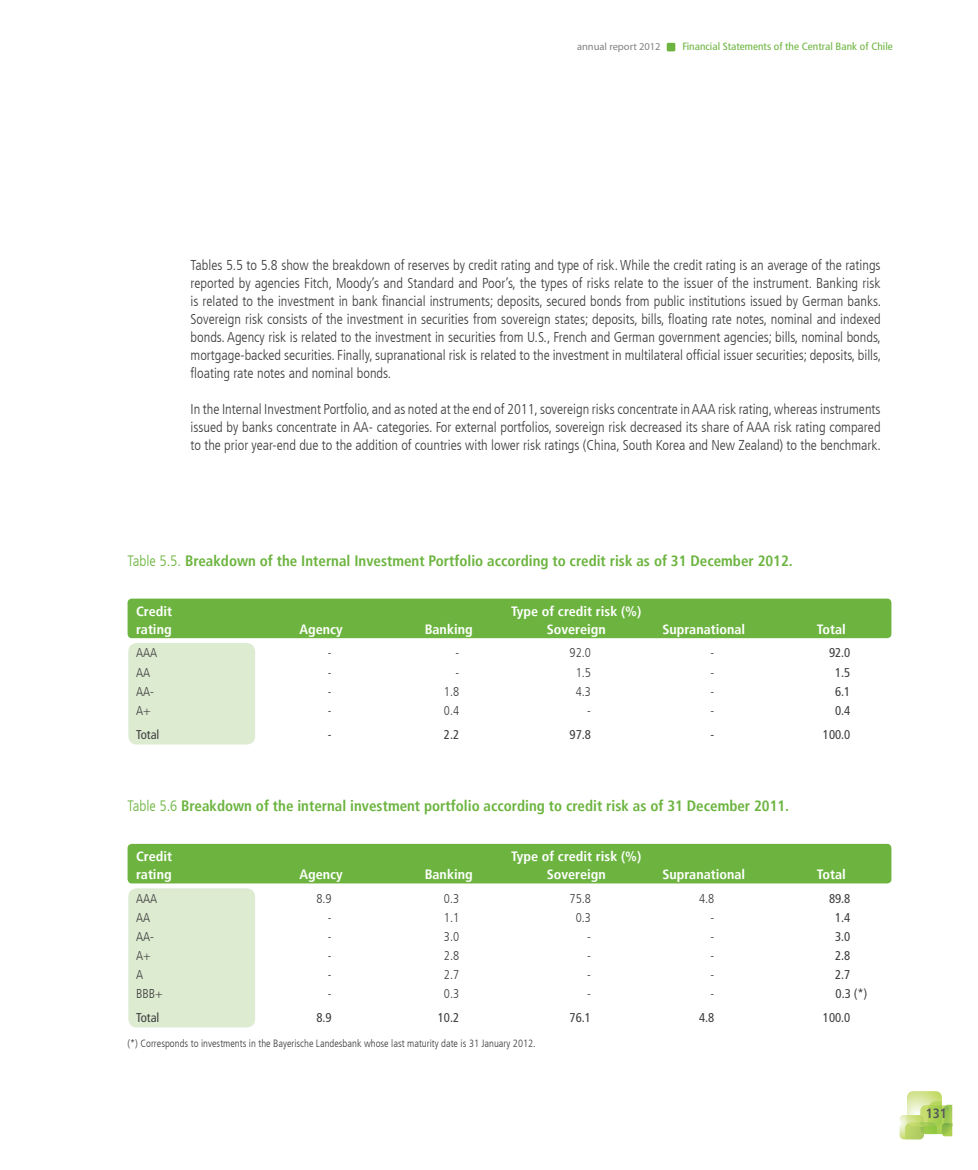
<style>
.page{position:relative;width:978px;height:1170px;background:#fff}
.page>*{position:absolute;margin:0;border:0;box-sizing:border-box;transform-origin:0 0}
.t1{font:700 condensed 15px "Frutiger LT";color:#6cb43f}
.t2{font:300 condensed 14.25px/18px "Frutiger LT";color:#3e3e3f;text-align:justify}
.t3{font:700 condensed 13.5px "Frutiger LT";color:#fff;scale:1.05 1}
.t4{font:700 condensed 13.5px "Frutiger LT";color:#57585a}
.t5{font:300 condensed 12.75px "Frutiger LT";color:#3e3e3f}
.t6{font:condensed 12.75px "Frutiger LT";color:#3e3e3f}
.t7{font:300 condensed 10.5px "Frutiger LT";color:#3e3e3f}
.t8{font:condensed 10.5px "Frutiger LT";color:#6cb43f;scale:1.08 1}
.t9{font:10.5px "Myriad Pro";color:#808285}
.s1{font-weight:300}
</style>
<div class="page">
<svg style="left:900px;top:1091px;width:52px;height:48px"></svg>
<div style="left:667px;top:43px;width:8px;height:8px;background:#6cb43f;border-radius:2px"></div>
<div style="left:128px;top:643px;width:127px;height:101px;background:#ddebd1;border-radius:9px"></div>
<div style="left:128px;top:598px;width:763px;height:40px;background:#6cb43f;border-radius:4px"></div>
<div style="left:128px;top:888px;width:127px;height:139px;background:#ddebd1;border-radius:9px"></div>
<div style="left:128px;top:843px;width:763px;height:40px;background:#6cb43f;border-radius:4px"></div>
<p class="t9" style="left:577px;top:40px;width:85px">annual report 2012</p>
<p class="t8" style="left:682px;top:41px;width:196px">Financial Statements of the Central Bank of Chile</p>
<p class="t2" style="left:191px;top:256px;width:692px">Tables 5.5 to 5.8 show the breakdown of reserves by credit rating and type of risk. While the credit rating is an average of the ratings reported by agencies Fitch, Moody’s and Standard and Poor’s, the types of risks relate to the issuer of the instrument. Banking risk is related to the investment in bank financial instruments; deposits, secured bonds from public institutions issued by German banks.<br>Sovereign risk consists of the investment in securities from sovereign states; deposits, bills, floating rate notes, nominal and indexed bonds. Agency risk is related to the investment in securities from U.S., French and German government agencies; bills, nominal bonds, mortgage-backed securities. Finally, supranational risk is related to the investment in multilateral official issuer securities; deposits, bills, floating rate notes and nominal bonds.</p>
<p class="t2" style="left:191px;top:400px;width:692px">In the Internal Investment Portfolio, and as noted at the end of 2011, sovereign risks concentrate in AAA risk rating, whereas instruments issued by banks concentrate in AA- categories. For external portfolios, sovereign risk decreased its share of AAA risk rating compared to the prior year-end due to the addition of countries with lower risk ratings (China, South Korea and New Zealand) to the benchmark.</p>
<p class="t1" style="left:128px;top:552px;width:667px"><span class="s1">Table 5.5.</span> Breakdown of the Internal Investment Portfolio according to credit risk as of 31 December 2012.</p>
<p class="t3" style="left:136px;top:603px;width:36px">Credit</p>
<p class="t3" style="left:511px;top:603px;width:125px">Type of credit risk (%)</p>
<p class="t3" style="left:136px;top:621px;width:35px">rating</p>
<p class="t3" style="left:299px;top:621px;width:43px">Agency</p>
<p class="t3" style="left:425px;top:621px;width:47px">Banking</p>
<p class="t3" style="left:547px;top:621px;width:58px">Sovereign</p>
<p class="t3" style="left:662px;top:621px;width:80px">Supranational</p>
<p class="t3" style="left:817px;top:621px;width:29px">Total</p>
<p class="t5" style="left:136px;top:645px;width:23px">AAA</p>
<p class="t5" style="left:328px;top:645px;width:5px">-</p>
<p class="t5" style="left:455px;top:645px;width:5px">-</p>
<p class="t5" style="left:570px;top:645px;width:23px">92.0</p>
<p class="t5" style="left:711px;top:645px;width:5px">-</p>
<p class="t6" style="left:829px;top:645px;width:23px">92.0</p>
<p class="t5" style="left:136px;top:665px;width:16px">AA</p>
<p class="t5" style="left:576px;top:665px;width:17px">1.5</p>
<p class="t6" style="left:835px;top:664px;width:17px">1.5</p>
<p class="t5" style="left:136px;top:684px;width:19px">AA-</p>
<p class="t5" style="left:328px;top:684px;width:5px">-</p>
<p class="t5" style="left:444px;top:684px;width:17px">1.8</p>
<p class="t5" style="left:576px;top:684px;width:17px">4.3</p>
<p class="t5" style="left:711px;top:684px;width:5px">-</p>
<p class="t6" style="left:835px;top:683px;width:17px">6.1</p>
<p class="t5" style="left:136px;top:703px;width:16px">A+</p>
<p class="t5" style="left:328px;top:703px;width:5px">-</p>
<p class="t5" style="left:444px;top:703px;width:17px">0.4</p>
<p class="t5" style="left:587px;top:703px;width:5px">-</p>
<p class="t5" style="left:711px;top:703px;width:5px">-</p>
<p class="t6" style="left:835px;top:703px;width:17px">0.4</p>
<p class="t6" style="left:136px;top:726px;width:25px">Total</p>
<p class="t6" style="left:444px;top:726px;width:17px">2.2</p>
<p class="t6" style="left:570px;top:726px;width:23px">97.8</p>
<p class="t6" style="left:823px;top:726px;width:29px">100.0</p>
<p class="t1" style="left:128px;top:797px;width:663px"><span class="s1">Table 5.6</span> Breakdown of the internal investment portfolio according to credit risk as of 31 December 2011.</p>
<p class="t3" style="left:136px;top:848px;width:36px">Credit</p>
<p class="t3" style="left:511px;top:848px;width:125px">Type of credit risk (%)</p>
<p class="t3" style="left:136px;top:866px;width:35px">rating</p>
<p class="t3" style="left:299px;top:866px;width:43px">Agency</p>
<p class="t3" style="left:425px;top:866px;width:47px">Banking</p>
<p class="t3" style="left:547px;top:866px;width:58px">Sovereign</p>
<p class="t3" style="left:662px;top:866px;width:80px">Supranational</p>
<p class="t3" style="left:817px;top:866px;width:29px">Total</p>
<p class="t5" style="left:136px;top:891px;width:23px">AAA</p>
<p class="t5" style="left:316px;top:891px;width:17px">8.9</p>
<p class="t5" style="left:444px;top:891px;width:17px">0.3</p>
<p class="t5" style="left:570px;top:891px;width:23px">75.8</p>
<p class="t5" style="left:699px;top:891px;width:17px">4.8</p>
<p class="t6" style="left:829px;top:890px;width:23px">89.8</p>
<p class="t5" style="left:136px;top:910px;width:16px">AA</p>
<p class="t5" style="left:328px;top:910px;width:5px">-</p>
<p class="t5" style="left:444px;top:910px;width:17px">1.1</p>
<p class="t5" style="left:576px;top:910px;width:17px">0.3</p>
<p class="t5" style="left:711px;top:910px;width:5px">-</p>
<p class="t6" style="left:835px;top:909px;width:17px">1.4</p>
<p class="t5" style="left:136px;top:929px;width:19px">AA-</p>
<p class="t5" style="left:328px;top:929px;width:5px">-</p>
<p class="t5" style="left:444px;top:929px;width:17px">3.0</p>
<p class="t5" style="left:587px;top:929px;width:5px">-</p>
<p class="t5" style="left:711px;top:929px;width:5px">-</p>
<p class="t6" style="left:835px;top:929px;width:17px">3.0</p>
<p class="t5" style="left:136px;top:948px;width:16px">A+</p>
<p class="t5" style="left:328px;top:948px;width:5px">-</p>
<p class="t5" style="left:444px;top:948px;width:17px">2.8</p>
<p class="t5" style="left:587px;top:948px;width:5px">-</p>
<p class="t5" style="left:711px;top:948px;width:5px">-</p>
<p class="t6" style="left:835px;top:948px;width:17px">2.8</p>
<p class="t5" style="left:136px;top:967px;width:9px">A</p>
<p class="t5" style="left:328px;top:967px;width:5px">-</p>
<p class="t5" style="left:444px;top:967px;width:17px">2.7</p>
<p class="t5" style="left:587px;top:967px;width:5px">-</p>
<p class="t5" style="left:711px;top:967px;width:5px">-</p>
<p class="t6" style="left:835px;top:967px;width:17px">2.7</p>
<p class="t5" style="left:136px;top:986px;width:28px">BBB+</p>
<p class="t5" style="left:328px;top:986px;width:5px">-</p>
<p class="t5" style="left:444px;top:986px;width:17px">0.3</p>
<p class="t5" style="left:587px;top:986px;width:5px">-</p>
<p class="t5" style="left:711px;top:986px;width:5px">-</p>
<p class="t6" style="left:836px;top:986px;width:33px">0.3 (*)</p>
<p class="t6" style="left:136px;top:1010px;width:25px">Total</p>
<p class="t6" style="left:316px;top:1010px;width:17px">8.9</p>
<p class="t6" style="left:438px;top:1010px;width:23px">10.2</p>
<p class="t6" style="left:570px;top:1010px;width:23px">76.1</p>
<p class="t6" style="left:699px;top:1010px;width:17px">4.8</p>
<p class="t6" style="left:823px;top:1010px;width:29px">100.0</p>
<p class="t7" style="left:128px;top:1037px;width:410px">(*) Corresponds to investments in the Bayerische Landesbank whose last maturity date is 31 January 2012.</p>
<p class="t4" style="left:926px;top:1104px;width:23px">131</p>
</div>
